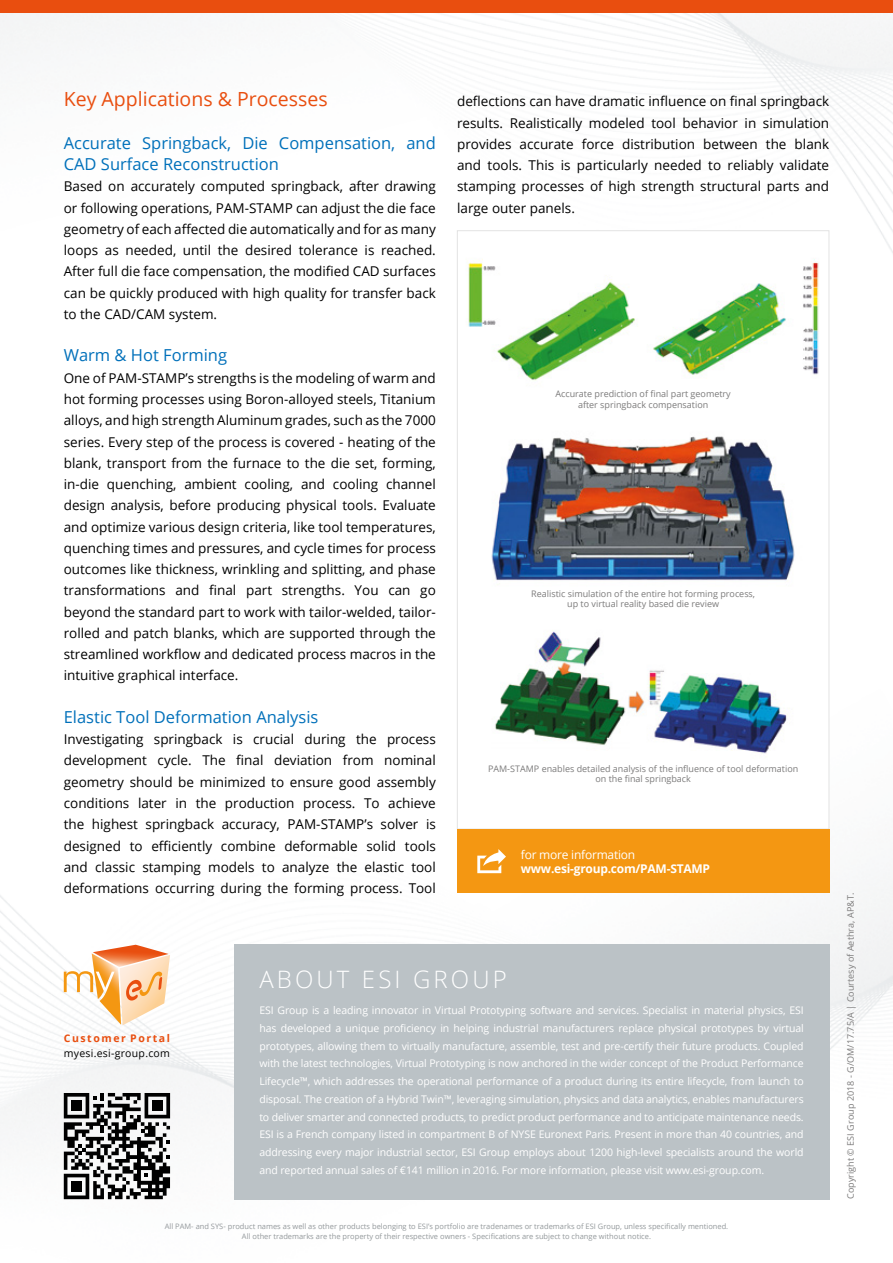
<style>
.page{position:relative;width:893px;height:1263px;background:#fff}
.page>*{position:absolute;margin:0;border:0;box-sizing:border-box;transform-origin:0 0}
.t1{font:300 24px "Open Sans";letter-spacing:.13em;color:#fff}
.t2{font:19.5px "Open Sans";color:#e94e0f}
.t3{font:16.5px/21.3px "Open Sans";color:#0070ba}
.t4{font:13.5px/21.3px "Open Sans";color:#000;text-align:justify}
.t5{font:700 12px "Open Sans";letter-spacing:-.02em;color:#fff}
.t6{font:12px "Open Sans";letter-spacing:-.02em;color:#fff}
.t7{font:10.5px/17.7px "Open Sans";letter-spacing:-.01em;color:#fff;text-align:justify}
.t8{font:10.5px "Open Sans";letter-spacing:.025em;color:#000}
.t9{font:700 10.5px "Open Sans";letter-spacing:.15em;color:#e94e0f}
.t10{font:9px/10.5px "Open Sans";color:#7c7b7b;text-align:center}
.t11{font:7.5px/10.5px "Open Sans";color:#94999c;text-align:center}
</style>
<div class="page">
<img style="left:0;top:13px;width:893px;height:1187px">
<div style="left:234px;top:944px;width:595px;height:255px;background:#bbc2c6"></div>
<svg style="left:64px;top:945px;width:106px;height:80px"></svg>
<svg style="left:64px;top:1093px;width:106px;height:106px"></svg>
<div style="left:0;top:0;width:893px;height:13px;background:#e94e0f"></div>
<div style="left:457px;top:231px;width:372px;height:598px;background:#fff"></div>
<img style="left:468px;top:259px;width:351px;height:495px">
<div style="left:457px;top:829px;width:372px;height:64px;background:#f49712"></div>
<svg style="left:477px;top:849px;width:29px;height:24px"></svg>
<h2 class="t2" style="left:64px;top:86px;width:265px">Key Applications &amp; Processes</h2>
<p class="t3" style="left:64px;top:132px;width:374px">Accurate Springback, Die Compensation, and<br>CAD Surface Reconstruction</p>
<p class="t4" style="left:64px;top:175px;width:374px">Based on accurately computed springback, after drawing or following operations, PAM-STAMP can adjust the die face geometry of each affected die automatically and for as many loops as needed, until the desired tolerance is reached.<br>After full die face compensation, the modified CAD surfaces can be quickly produced with high quality for transfer back to the CAD/CAM system.</p>
<p class="t3" style="left:64px;top:344px;width:165px">Warm &amp; Hot Forming</p>
<p class="t4" style="left:64px;top:367px;width:374px">One of PAM-STAMP’s strengths is the modeling of warm and hot forming processes using Boron-alloyed steels, Titanium alloys, and high strength Aluminum grades, such as the 7000 series. Every step of the process is covered - heating of the blank, transport from the furnace to the die set, forming, in-die quenching, ambient cooling, and cooling channel design analysis, before producing physical tools. Evaluate and optimize various design criteria, like tool temperatures, quenching times and pressures, and cycle times for process outcomes like thickness, wrinkling and splitting, and phase transformations and final part strengths. You can go beyond the standard part to work with tailor-welded, tailor&shy;rolled and patch blanks, which are supported through the streamlined workflow and dedicated process macros in the intuitive graphical interface.</p>
<p class="t3" style="left:64px;top:706px;width:256px">Elastic Tool Deformation Analysis</p>
<p class="t4" style="left:64px;top:728px;width:374px">Investigating springback is crucial during the process development cycle. The final deviation from nominal geometry should be minimized to ensure good assembly conditions later in the production process. To achieve the highest springback accuracy, PAM-STAMP’s solver is designed to efficiently combine deformable solid tools and classic stamping models to analyze the elastic tool deformations occurring during the forming process. Tool</p>
<p class="t4" style="left:457px;top:90px;width:374px">deflections can have dramatic influence on final springback results. Realistically modeled tool behavior in simulation provides accurate force distribution between the blank and tools. This is particularly needed to reliably validate stamping processes of high strength structural parts and large outer panels.</p>
<p class="t10" style="left:555px;top:389px;width:177px">Accurate prediction of final part geometry after springback compensation</p>
<p class="t10" style="left:531px;top:588px;width:225px">Realistic simulation of the entire hot forming process, up to virtual reality based die review</p>
<p class="t10" style="left:488px;top:763px;width:312px">PAM-STAMP enables detailed analysis of the influence of tool deformation on the final springback</p>
<p class="t6" style="left:521px;top:846px;width:116px">for more information</p>
<p class="t5" style="left:521px;top:860px;width:191px">www.esi-group.com/PAM-STAMP</p>
<p class="t9" style="left:64px;top:1031px;width:108px">Customer Portal</p>
<p class="t8" style="left:64px;top:1046px;width:108px">myesi.esi-group.com</p>
<h1 class="t1" style="left:259px;top:963px;width:249px">ABOUT ESI GROUP</h1>
<p class="t7" style="left:259px;top:1001px;width:546px">ESI Group is a leading innovator in Virtual Prototyping software and services. Specialist in material physics, ESI has developed a unique proficiency in helping industrial manufacturers replace physical prototypes by virtual prototypes, allowing them to virtually manufacture, assemble, test and pre-certify their future products. Coupled with the latest technologies, Virtual Prototyping is now anchored in the wider concept of the Product Performance Lifecycle™, which addresses the operational performance of a product during its entire lifecycle, from launch to disposal. The creation of a Hybrid Twin™, leveraging simulation, physics and data analytics, enables manufacturers to deliver smarter and connected products, to predict product performance and to anticipate maintenance needs.<br>ESI is a French company listed in compartment B of NYSE Euronext Paris. Present in more than 40 countries, and addressing every major industrial sector, ESI Group employs about 1200 high-level specialists around the world and reported annual sales of €141 million in 2016. For more information, please visit www.esi-group.com.</p>
<p class="t11" style="left:165px;top:1220px;width:565px">All PAM- and SYS- product names as well as other products belonging to ESI’s portfolio are tradenames or trademarks of ESI Group, unless specifically mentioned.<br>All other trademarks are the property of their respective owners - Specifications are subject to change without notice.</p>
<p class="t10" style="left:845px;top:1199px;width:308px;rotate:-90deg">Copyright © ESI Group 2018 - G/OM/17.75/A | Courtesy of Aethra, AP&amp;T.</p>
</div>
